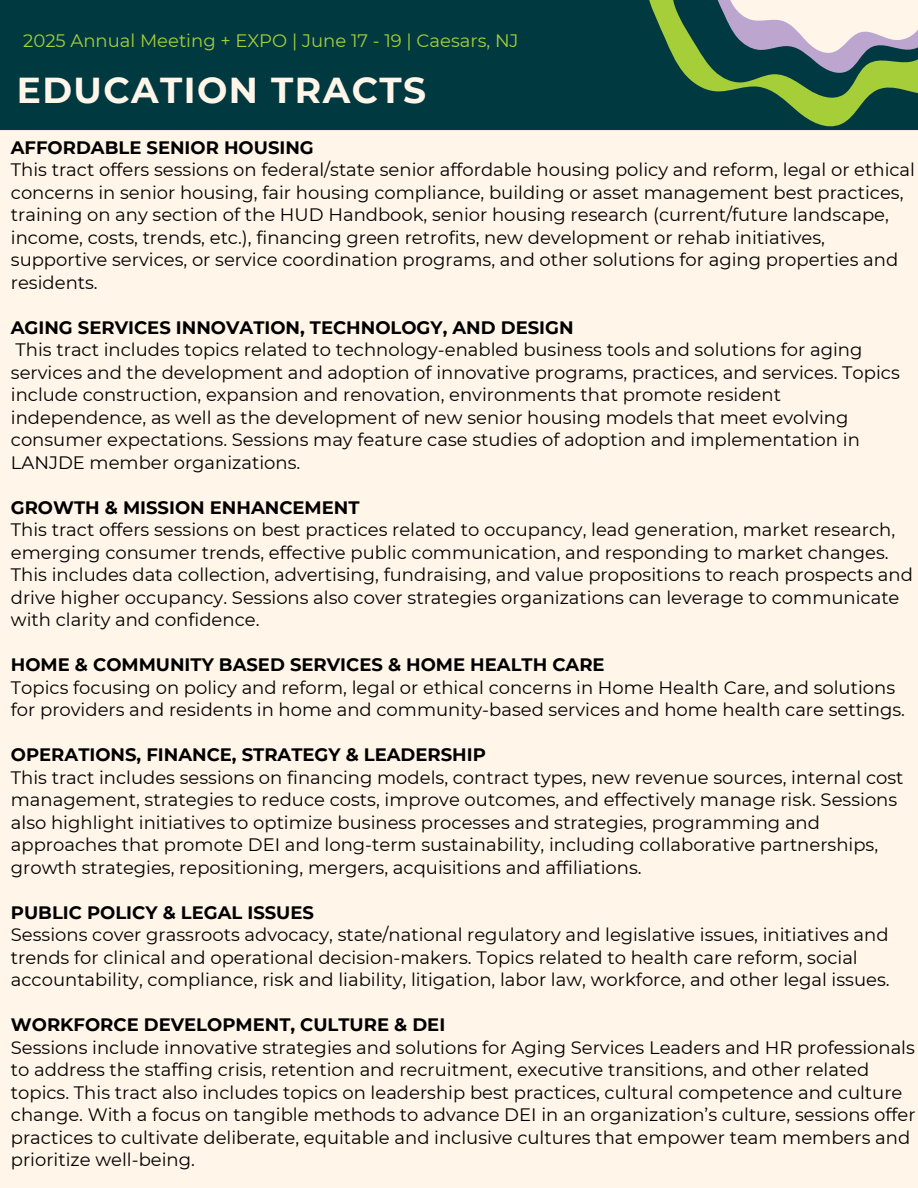
<style>
.page{position:relative;width:918px;height:1188px;background:#013941}
.page>*{position:absolute;margin:0;border:0;box-sizing:border-box;transform-origin:0 0}
.t1{font:700 36px "Montserrat";letter-spacing:.04em;color:#fff5e8}
.t2{font:18px/22.5px "Montserrat";color:#000}
.t3{font:700 18px "Montserrat";color:#000}
.t4{font:18px "Montserrat";color:#a6ce39}
</style>
<div class="page">
<div style="left:0;top:130px;width:918px;height:1058px;background:#fff5e8"></div>
<svg style="left:644px;top:0;width:37px;height:131px"></svg>
<svg style="left:681px;top:0;width:237px;height:131px"></svg>
<p class="t4" style="left:23px;top:30px;width:497px">2025 Annual Meeting + EXPO | June 17 - 19 | Caesars, NJ</p>
<p class="t1" style="left:17px;top:68px;width:411px">EDUCATION TRACTS</p>
<p class="t3" style="left:11px;top:136px;width:304px">AFFORDABLE SENIOR HOUSING</p>
<p class="t2" style="left:11px;top:159px;width:906px">This tract offers sessions on federal/state senior affordable housing policy and reform, legal or ethical concerns in senior housing, fair housing compliance, building or asset management best practices, training on any section of the HUD Handbook, senior housing research (current/future landscape, income, costs, trends, etc.), financing green retrofits, new development or rehab initiatives, supportive services, or service coordination programs, and other solutions for aging properties and residents.</p>
<p class="t3" style="left:11px;top:316px;width:564px">AGING SERVICES INNOVATION, TECHNOLOGY, AND DESIGN</p>
<p class="t2" style="left:11px;top:339px;width:891px">This tract includes topics related to technology-enabled business tools and solutions for aging services and the development and adoption of innovative programs, practices, and services. Topics include construction, expansion and renovation, environments that promote resident independence, as well as the development of new senior housing models that meet evolving consumer expectations. Sessions may feature case studies of adoption and implementation in LANJDE member organizations.</p>
<p class="t3" style="left:11px;top:496px;width:350px">GROWTH &amp; MISSION ENHANCEMENT</p>
<p class="t2" style="left:11px;top:519px;width:904px">This tract offers sessions on best practices related to occupancy, lead generation, market research, emerging consumer trends, effective public communication, and responding to market changes.<br>This includes data collection, advertising, fundraising, and value propositions to reach prospects and drive higher occupancy. Sessions also cover strategies organizations can leverage to communicate with clarity and confidence.</p>
<p class="t3" style="left:11px;top:654px;width:595px">HOME &amp; COMMUNITY BASED SERVICES &amp; HOME HEALTH CARE</p>
<p class="t2" style="left:11px;top:676px;width:896px">Topics focusing on policy and reform, legal or ethical concerns in Home Health Care, and solutions for providers and residents in home and community-based services and home health care settings.</p>
<p class="t3" style="left:11px;top:744px;width:477px">OPERATIONS, FINANCE, STRATEGY &amp; LEADERSHIP</p>
<p class="t2" style="left:11px;top:766px;width:894px">This tract includes sessions on financing models, contract types, new revenue sources, internal cost management, strategies to reduce costs, improve outcomes, and effectively manage risk. Sessions also highlight initiatives to optimize business processes and strategies, programming and approaches that promote DEI and long-term sustainability, including collaborative partnerships, growth strategies, repositioning, mergers, acquisitions and affiliations.</p>
<p class="t3" style="left:11px;top:901px;width:305px">PUBLIC POLICY &amp; LEGAL ISSUES</p>
<p class="t2" style="left:11px;top:924px;width:880px">Sessions cover grassroots advocacy, state/national regulatory and legislative issues, initiatives and trends for clinical and operational decision-makers. Topics related to health care reform, social accountability, compliance, risk and liability, litigation, labor law, workforce, and other legal issues.</p>
<p class="t3" style="left:11px;top:1014px;width:436px">WORKFORCE DEVELOPMENT, CULTURE &amp; DEI</p>
<p class="t2" style="left:11px;top:1036px;width:906px">Sessions include innovative strategies and solutions for Aging Services Leaders and HR professionals to address the staffing crisis, retention and recruitment, executive transitions, and other related topics. This tract also includes topics on leadership best practices, cultural competence and culture change. With a focus on tangible methods to advance DEI in an organization’s culture, sessions offer practices to cultivate deliberate, equitable and inclusive cultures that empower team members and prioritize well-being.</p>
</div>
